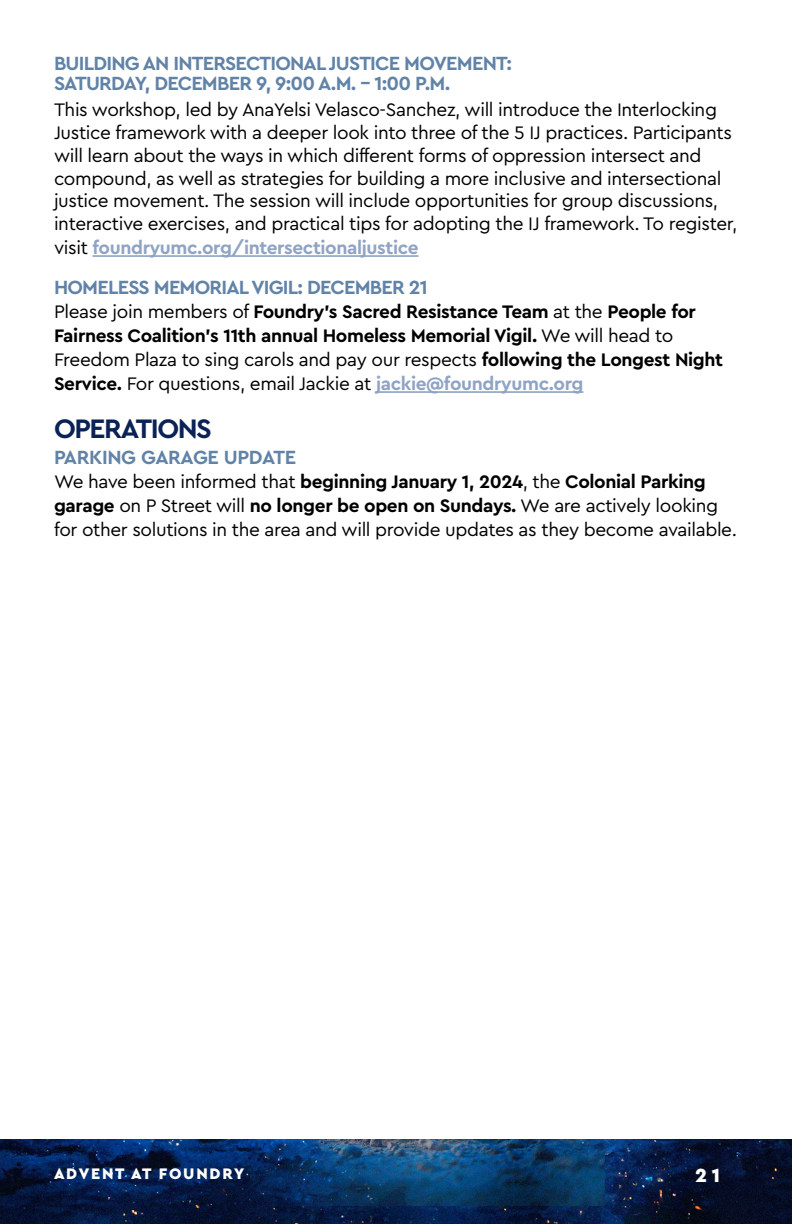
<style>
.page{position:relative;width:792px;height:1224px;background:#fff}
.page>*{position:absolute;margin:0;border:0;box-sizing:border-box;transform-origin:0 0}
.t1{font:700 28px "Cera Pro";letter-spacing:-.05em;color:#0a2255}
.t2{font:700 20px/20px "Cera Pro";letter-spacing:-.04em;color:#6183a7}
.t3{font:700 20px "Cera Pro";letter-spacing:-.02em;color:#6183a7}
.t4{font:900 20px "Cera Pro";color:#fff}
.t5{font:19px/23px "Cera Pro";letter-spacing:-.02em;color:#000}
.t6{font:700 19px/24px "Cera Pro";letter-spacing:-.02em;color:#000}
.t7{font:900 16px "Cera Pro";letter-spacing:.11em;color:#fff}
.s1{font-weight:700;color:#8fa4c3}
.s2{font-weight:400}
.s3{color:#8fa4c3}
.s4{font-weight:700}
</style>
<div class="page">
<img style="left:0;top:1139px;width:792px;height:85px">
<hr style="left:92px;top:255px;width:327px;height:2px;background:#8fa4c3">
<hr style="left:376px;top:391px;width:207px;height:2px;background:#8fa4c3">
<p class="t2" style="left:54px;top:53px;width:460px">BUILDING AN INTERSECTIONAL JUSTICE MOVEMENT:<br>SATURDAY, DECEMBER 9, 9:00 A.M. - 1:00 P.M.</p>
<p class="t5" style="left:54px;top:97px;width:685px">This workshop, led by AnaYelsi Velasco-Sanchez, will introduce the Interlocking Justice framework with a deeper look into three of the 5 IJ practices. Participants will learn about the ways in which different forms of oppression intersect and compound, as well as strategies for building a more inclusive and intersectional justice movement. The session will include opportunities for group discussions, interactive exercises, and practical tips for adopting the IJ framework. To register, visit <span class="s1">foundryumc.org/intersectionaljustice</span></p>
<p class="t2" style="left:54px;top:277px;width:375px">HOMELESS MEMORIAL VIGIL: DECEMBER 21</p>
<p class="t6" style="left:54px;top:299px;width:671px"><span class="s2">Please join members of</span> Foundry’s Sacred Resistance Team <span class="s2">at the</span> People for Fairness Coalition’s 11th annual Homeless Memorial Vigil. <span class="s2">We will head to Freedom Plaza to sing carols and pay our respects</span> following the Longest Night Service. <span class="s2">For questions, email Jackie at</span> <span class="s3">jackie@foundryumc.org</span></p>
<h1 class="t1" style="left:54px;top:410px;width:159px">OPERATIONS</h1>
<p class="t3" style="left:54px;top:444px;width:244px">PARKING GARAGE UPDATE</p>
<p class="t5" style="left:54px;top:469px;width:685px;line-height:24px">We have been informed that <span class="s4">beginning January 1, 2024</span>, the <span class="s4">Colonial Parking garage</span> on P Street will <span class="s4">no longer be open on Sundays.</span> We are actively looking for other solutions in the area and will provide updates as they become available.</p>
<p class="t7" style="left:54px;top:1163px;width:192px">ADVENT AT FOUNDRY</p>
<p class="t4" style="left:695px;top:1162px;width:26px">21</p>
</div>
